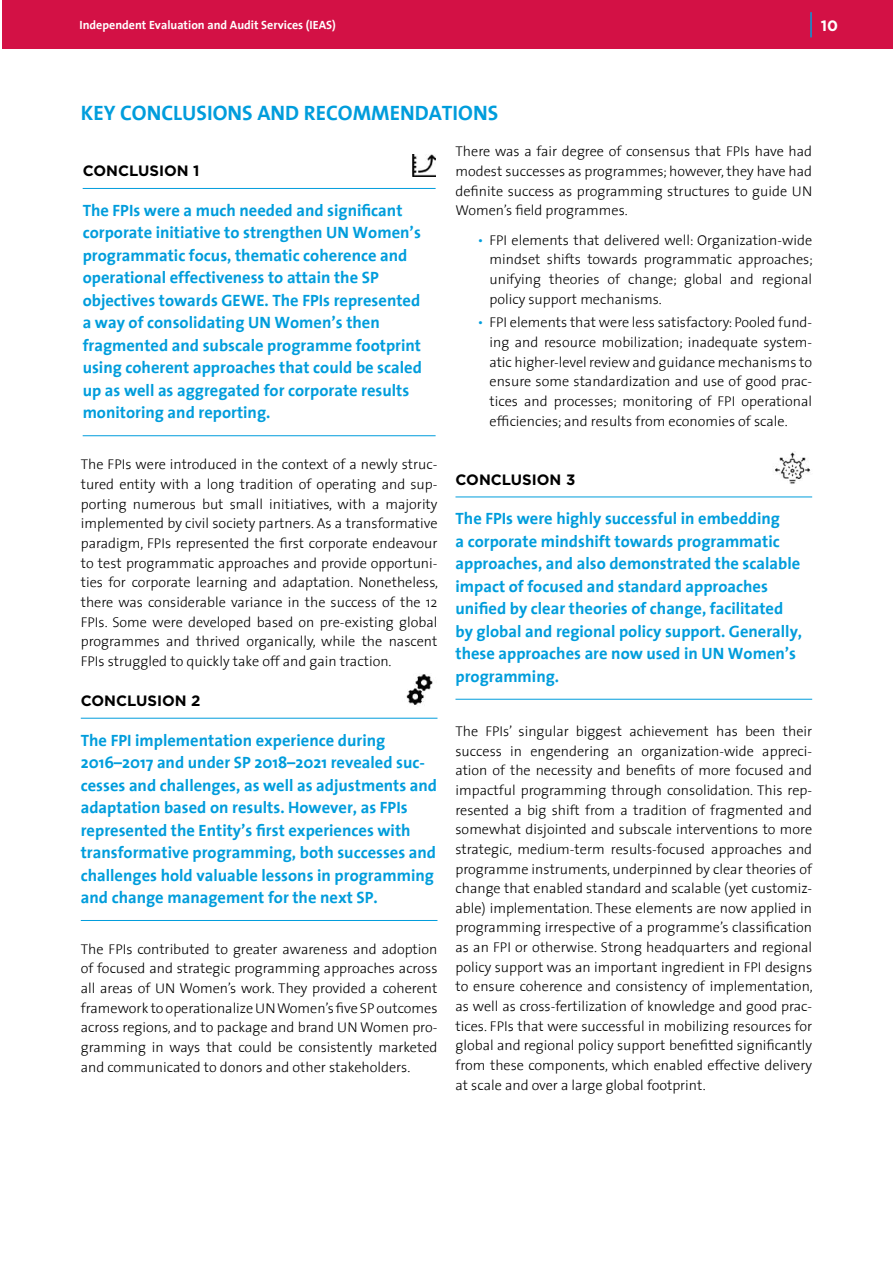
<style>
.page{position:relative;width:893px;height:1263px;background:#fff}
.page>*{position:absolute;margin:0;border:0;box-sizing:border-box;transform-origin:0 0}
.t1{font:700 21px "The Sans";color:#009ddc}
.t2{font:700 16.5px/22.5px "The Sans";color:#009ddc}
.t3{font:700 15px "Gotham";color:#000}
.t4{font:700 15px "Gotham";color:#fff}
.t5{font:300 14.25px/19.6px "The Sans";color:#000;text-align:justify}
.t6{font:700 12px "The Sans";color:#fff}
.s1{font-size:15px;color:#009ddc}
</style>
<div class="page">
<div style="left:2px;top:1px;width:891px;height:48px;background:#d31145"></div>
<hr style="left:810px;top:12px;width:2px;height:25px;background:#009ddc">
<hr style="left:455px;top:497px;width:357px;height:1px;background:#009ddc">
<hr style="left:455px;top:699px;width:357px;height:1px;background:#009ddc">
<img style="left:775px;top:451px;width:36px;height:33px">
<hr style="left:83px;top:188px;width:353px;height:1px;background:#009ddc">
<hr style="left:83px;top:435px;width:353px;height:1px;background:#009ddc">
<img style="left:412px;top:155px;width:24px;height:21px">
<hr style="left:81px;top:718px;width:356px;height:1px;background:#009ddc">
<hr style="left:81px;top:920px;width:356px;height:1px;background:#009ddc">
<img style="left:406px;top:674px;width:27px;height:32px">
<p class="t6" style="left:80px;top:15px;width:258px">Independent Evaluation and Audit Services (IEAS)</p>
<p class="t4" style="left:821px;top:16px;width:19px">10</p>
<h1 class="t1" style="left:81px;top:95px;width:419px">KEY CONCLUSIONS AND RECOMMENDATIONS</h1>
<p class="t3" style="left:83px;top:161px;width:118px">CONCLUSION 1</p>
<p class="t2" style="left:83px;top:199px;width:341px">The FPIs were a much needed and significant corporate initiative to strengthen UN Women’s programmatic focus, thematic coherence and operational effectiveness to attain the SP objectives towards GEWE. The FPIs represented a way of consolidating UN Women’s then fragmented and subscale programme footprint using coherent approaches that could be scaled up as well as aggregated for corporate results monitoring and reporting.</p>
<p class="t5" style="left:81px;top:454px;width:359px">The FPIs were introduced in the context of a newly struc&shy;tured entity with a long tradition of operating and sup&shy;porting numerous but small initiatives, with a majority implemented by civil society partners. As a transformative paradigm, FPIs represented the first corporate endeavour to test programmatic approaches and provide opportuni&shy;ties for corporate learning and adaptation. Nonetheless, there was considerable variance in the success of the 12<br>FPIs. Some were developed based on pre-existing global programmes and thrived organically, while the nascent FPIs struggled to quickly take off and gain traction.</p>
<p class="t3" style="left:81px;top:691px;width:121px">CONCLUSION 2</p>
<p class="t2" style="left:81px;top:728px;width:358px">The FPI implementation experience during 2016–2017 and under SP 2018–2021 revealed suc&shy;cesses and challenges, as well as adjustments and adaptation based on results. However, as FPIs represented the Entity’s first experiences with transformative programming, both successes and challenges hold valuable lessons in programming and change management for the next SP.</p>
<p class="t5" style="left:81px;top:938px;width:358px">The FPIs contributed to greater awareness and adoption of focused and strategic programming approaches across all areas of UN Women’s work. They provided a coherent framework to operationalize UN Women’s five SP outcomes across regions, and to package and brand UN Women pro&shy;gramming in ways that could be consistently marketed and communicated to donors and other stakeholders.</p>
<p class="t5" style="left:455px;top:141px;width:358px">There was a fair degree of consensus that FPIs have had modest successes as programmes; however, they have had definite success as programming structures to guide UN Women’s field programmes.</p>
<p class="t5" style="left:489px;top:229px;width:325px;text-indent:-12px"><span class="s1">•</span> FPI elements that delivered well: Organization-wide mindset shifts towards programmatic approaches; unifying theories of change; global and regional policy support mechanisms.</p>
<p class="t5" style="left:489px;top:312px;width:324px;text-indent:-12px"><span class="s1">•</span> FPI elements that were less satisfactory: Pooled fund&shy;ing and resource mobilization; inadequate system&shy;atic higher-level review and guidance mechanisms to ensure some standardization and use of good prac&shy;tices and processes; monitoring of FPI operational efficiencies; and results from economies of scale.</p>
<p class="t3" style="left:455px;top:470px;width:121px">CONCLUSION 3</p>
<p class="t2" style="left:455px;top:507px;width:348px">The FPIs were highly successful in embedding<br>a corporate mindshift towards programmatic approaches, and also demonstrated the scalable impact of focused and standard approaches unified by clear theories of change, facilitated by global and regional policy support. Generally, these approaches are now used in UN Women’s programming.</p>
<p class="t5" style="left:455px;top:721px;width:359px">The FPIs’ singular biggest achievement has been their success in engendering an organization-wide appreci&shy;ation of the necessity and benefits of more focused and impactful programming through consolidation. This rep&shy;resented a big shift from a tradition of fragmented and somewhat disjointed and subscale interventions to more strategic, medium-term results-focused approaches and programme instruments, underpinned by clear theories of change that enabled standard and scalable (yet customiz&shy;able) implementation. These elements are now applied in programming irrespective of a programme’s classification as an FPI or otherwise. Strong headquarters and regional policy support was an important ingredient in FPI designs to ensure coherence and consistency of implementation, as well as cross-fertilization of knowledge and good prac&shy;tices. FPIs that were successful in mobilizing resources for global and regional policy support benefitted significantly from these components, which enabled effective delivery at scale and over a large global footprint.</p>
</div>
